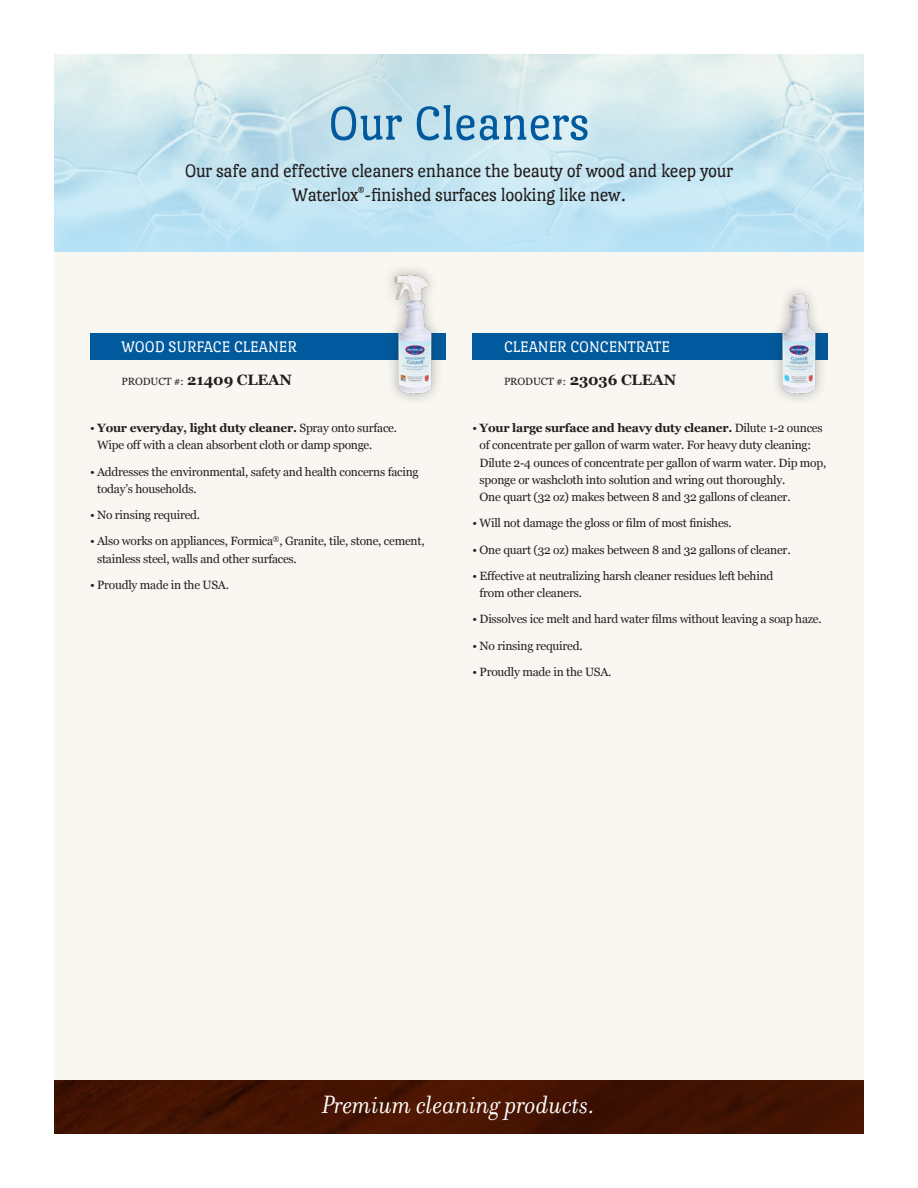
<style>
.page{position:relative;width:918px;height:1188px;background:#fff}
.page>*{position:absolute;margin:0;border:0;box-sizing:border-box;transform-origin:0 0}
.t1{font:51px "Port Lligat Slab";color:#015a9d}
.t2{font:italic 27px "Filosofia OT";color:#fff}
.t3{font:19.5px/24px "Port Lligat Slab";letter-spacing:-.02em;color:#231f20;text-align:center}
.t4{font:16.5px "Port Lligat Slab";color:#fff}
.t5{font:700 15px "Georgia";letter-spacing:-.01em;color:#231f20}
.t6{font:12px/17.2px "Georgia";letter-spacing:-.02em;color:#231f20}
.s1{font-weight:400;font-size:10.5px}
.s2{font-weight:700}
</style>
<div class="page">
<svg style="left:54px;top:54px;width:810px;height:198px;background:#c9e6f0"></svg>
<div style="left:54px;top:252px;width:810px;height:828px;background:#f8f7f1"></div>
<div style="left:54px;top:1080px;width:810px;height:54px;background:#441402"></div>
<div style="left:90px;top:333px;width:356px;height:27px;background:#015a9d"></div>
<div style="left:472px;top:333px;width:356px;height:27px;background:#015a9d"></div>
<img style="left:390px;top:269px;width:48px;height:131px">
<img style="left:775px;top:290px;width:47px;height:110px">
<p class="t1" style="left:328px;top:96px;width:263px">Our Cleaners</p>
<p class="t3" style="left:185px;top:159px;width:550px">Our safe and effective cleaners enhance the beauty of wood and keep your<br>Waterlox<sup>®</sup>-finished surfaces looking like new.</p>
<p class="t4" style="left:122px;top:338px;width:177px">WOOD SURFACE CLEANER</p>
<p class="t5" style="left:122px;top:368px;width:172px"><span class="s1">PRODUCT #:</span> 21409 CLEAN</p>
<p class="t6" style="left:97px;top:419px;width:301px;text-indent:-7px">• <span class="s2">Your everyday, light duty cleaner.</span> Spray onto surface.<br>Wipe off with a clean absorbent cloth or damp sponge.</p>
<p class="t6" style="left:97px;top:462px;width:323px;text-indent:-7px">• Addresses the environmental, safety and health concerns facing today’s households.</p>
<p class="t6" style="left:90px;top:506px;width:112px">• No rinsing required.</p>
<p class="t6" style="left:97px;top:532px;width:329px;text-indent:-7px">• Also works on appliances, Formica<sup>®</sup>, Granite, tile, stone, cement, stainless steel, walls and other surfaces.</p>
<p class="t6" style="left:90px;top:576px;width:140px">• Proudly made in the USA.</p>
<p class="t4" style="left:504px;top:338px;width:168px">CLEANER CONCENTRATE</p>
<p class="t5" style="left:504px;top:368px;width:174px"><span class="s1">PRODUCT #:</span> 23036 CLEAN</p>
<p class="t6" style="left:480px;top:419px;width:348px;text-indent:-7px">• <span class="s2">Your large surface and heavy duty cleaner.</span> Dilute 1-2 ounces of concentrate per gallon of warm water. For heavy duty cleaning:<br>Dilute 2-4 ounces of concentrate per gallon of warm water. Dip mop, sponge or washcloth into solution and wring out thoroughly.<br>One quart (32 oz) makes between 8 and 32 gallons of cleaner.</p>
<p class="t6" style="left:472px;top:514px;width:261px">• Will not damage the gloss or film of most finishes.</p>
<p class="t6" style="left:472px;top:540px;width:320px">• One quart (32 oz) makes between 8 and 32 gallons of cleaner.</p>
<p class="t6" style="left:480px;top:567px;width:295px;text-indent:-7px">• Effective at neutralizing harsh cleaner residues left behind from other cleaners.</p>
<p class="t6" style="left:472px;top:610px;width:351px">• Dissolves ice melt and hard water films without leaving a soap haze.</p>
<p class="t6" style="left:472px;top:636px;width:112px">• No rinsing required.</p>
<p class="t6" style="left:472px;top:663px;width:140px">• Proudly made in the USA.</p>
<p class="t2" style="left:322px;top:1090px;width:275px">Premium cleaning products.</p>
</div>
